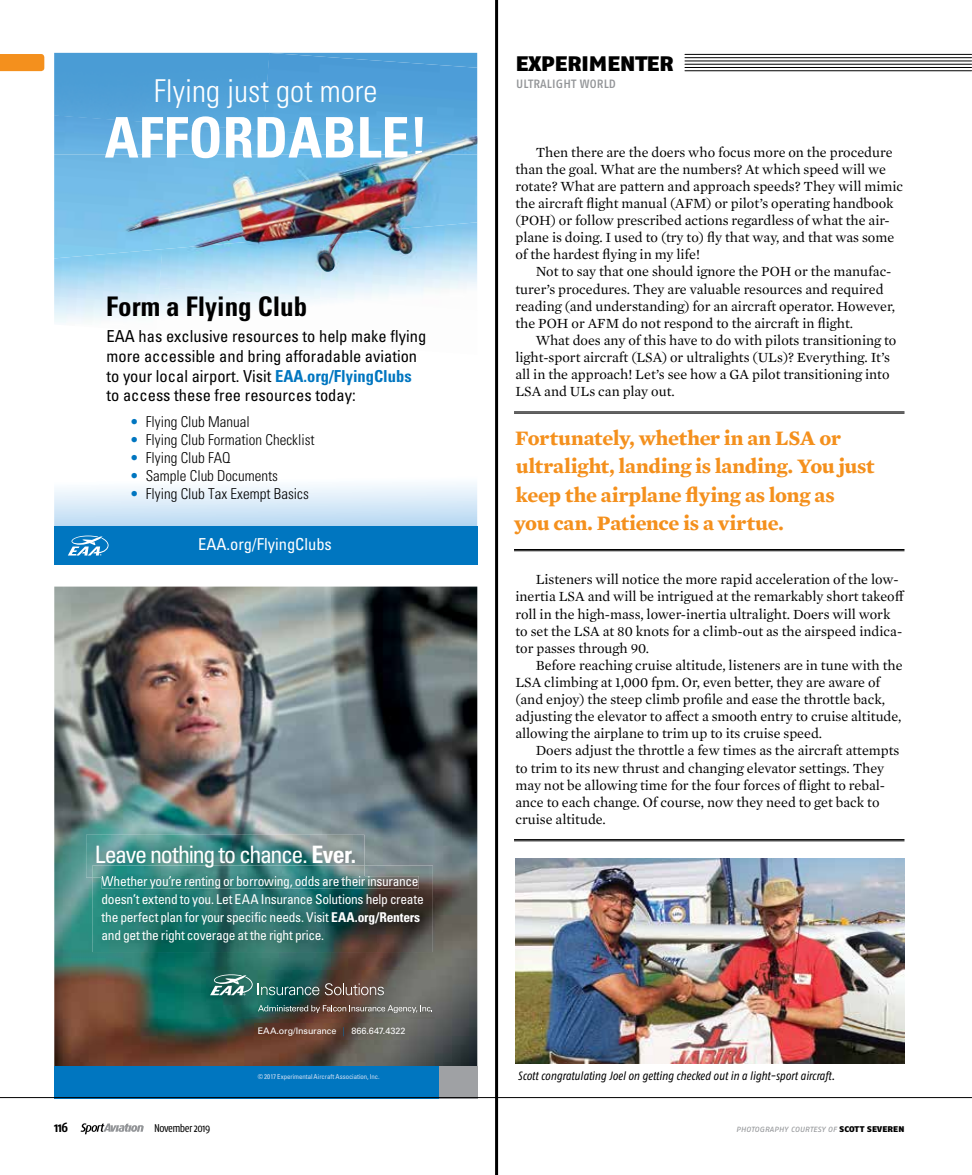
<style>
.page{position:relative;width:972px;height:1175px;background:#fff}
.page>*{position:absolute;margin:0;border:0;box-sizing:border-box;transform-origin:0 0}
.t1{font:700 condensed 56.1px "Univers LT Std";color:#fff}
.t2{font:300 condensed 31.5px "Univers LT Std";color:#fff}
.t3{font:700 condensed 27px "Univers LT Std";color:#000}
.t4{font:condensed 24px "Univers LT Std";letter-spacing:-.055em;color:#fff}
.t5{font:700 21px/28.5px "Mercury Text G1";letter-spacing:-.005em;color:#f4901d}
.t6{font:900 21px "Fago OT Extd";color:#000}
.t7{font:condensed 16.5px/19.8px "Univers LT Std";color:#000}
.t8{font:condensed 16.5px "Univers LT Std";color:#fff}
.t9{font:300 condensed 15px "Univers LT Std";color:#000}
.t10{font:14.25px/17.1px "Mercury Text G1";color:#000}
.t11{font:condensed 13.5px/18px "Univers LT Std";letter-spacing:-.02em;color:#fff}
.t12{font:700 condensed 13.5px "Fago OT";color:#000}
.t13{font:italic condensed 12px "Fago OT";letter-spacing:.005em;color:#000}
.t14{font:500 12px "Fago OT";letter-spacing:.01em;color:#939598}
.t15{font:condensed 11.25px "Fago OT";letter-spacing:-.04em;color:#000}
.t16{font:9px "Univers LT Std";letter-spacing:-.01em;color:#fff}
.t17{font:7.5px "Fago OT Extd Ita";letter-spacing:.02em;color:#939598}
.t18{font:condensed 6.75px "Univers LT Std";letter-spacing:-.01em;color:#d4e0f3}
.s1{font-weight:700;color:#0076c0}
.s2{color:#0076c0}
.s3{font-weight:700}
.s4{font-weight:300;color:#0076c0}
.s5{font-family:"Fago OT Extd";font-weight:900;font-size:8.25px;color:#000}
</style>
<div class="page">
<img style="left:54px;top:131px;width:423px;height:118px">
<img style="left:159px;top:235px;width:161px;height:53px">
<img style="left:320px;top:222px;width:157px;height:66px">
<img style="left:54px;top:249px;width:108px;height:74px">
<img style="left:54px;top:53px;width:210px;height:78px">
<img style="left:264px;top:53px;width:213px;height:93px">
<div style="left:54px;top:526px;width:423px;height:38px;background:#0076c0"></div>
<svg style="left:68px;top:535px;width:41px;height:20px"></svg>
<img style="left:127px;top:138px;width:347px;height:94px">
<img style="left:54px;top:586px;width:423px;height:479px">
<img style="left:92px;top:865px;width:341px;height:87px">
<img style="left:102px;top:876px;width:317px;height:12px">
<img style="left:86px;top:834px;width:278px;height:43px">
<img style="left:92px;top:865px;width:272px;height:12px">
<img style="left:102px;top:876px;width:262px;height:1px">
<div style="left:54px;top:1065px;width:385px;height:33px;background:#0076c0"></div>
<div style="left:439px;top:1065px;width:38px;height:33px;background:#9fa1a4"></div>
<img style="left:255px;top:1023px;width:154px;height:16px">
<img style="left:207px;top:970px;width:229px;height:46px">
<svg style="left:325px;top:983px;width:59px;height:12px"></svg>
<svg style="left:210px;top:974px;width:109px;height:21px;background:#477f78"></svg>
<svg style="left:258px;top:1005px;width:174px;height:8px"></svg>
<img style="left:515px;top:858px;width:389px;height:205px">
<hr style="left:514px;top:839px;width:390px;height:1px;background:#000">
<hr style="left:514px;top:840px;width:390px;height:1px;background:#000">
<hr style="left:514px;top:549px;width:390px;height:1px;background:#000">
<hr style="left:514px;top:550px;width:390px;height:1px;background:#000">
<hr style="left:514px;top:411px;width:390px;height:1px;background:#000">
<hr style="left:514px;top:413px;width:390px;height:1px;background:#000">
<svg style="left:0;top:52px;width:55px;height:19px"></svg>
<hr style="left:685px;top:54px;width:287px;height:1px;background:#000">
<hr style="left:685px;top:70px;width:287px;height:1px;background:#000">
<hr style="left:685px;top:67px;width:287px;height:1px;background:#000">
<hr style="left:685px;top:64px;width:287px;height:1px;background:#000">
<hr style="left:685px;top:61px;width:287px;height:1px;background:#000">
<hr style="left:685px;top:57px;width:287px;height:1px;background:#000">
<hr style="left:0;top:1097px;width:972px;height:1px;background:#000">
<svg style="left:81px;top:1123px;width:63px;height:11px"></svg>
<hr style="left:495px;top:0;width:3px;height:1174px;background:#000">
<h2 class="t2" style="left:154px;top:72px;width:225px">Flying just got more</h2>
<h1 class="t1" style="left:105px;top:103px;width:325px">AFFORDABLE!</h1>
<h3 class="t3" style="left:106px;top:289px;width:202px">Form a Flying Club</h3>
<p class="t7" style="left:107px;top:326px;width:321px">EAA has exclusive resources to help make flying more accessible and bring afforadable aviation to your local airport. Visit <span class="s1">EAA.org/FlyingClubs </span>to access these free resources today:</p>
<p class="t9" style="left:130px;top:412px;width:121px"><span class="s2">•</span> Flying Club Manual</p>
<p class="t9" style="left:130px;top:430px;width:186px"><span class="s2">•</span> Flying Club Formation Checklist</p>
<p class="t9" style="left:130px;top:448px;width:102px"><span class="s2">•</span> Flying Club FAQ</p>
<p class="t9" style="left:130px;top:466px;width:150px"><span class="s2">•</span> Sample Club Documents</p>
<p class="t9" style="left:130px;top:484px;width:181px"><span class="s2">•</span> Flying Club Tax Exempt Basics</p>
<p class="t8" style="left:198px;top:533px;width:135px">EAA.org/FlyingClubs</p>
<h3 class="t4" style="left:95px;top:839px;width:263px">Leave nothing to chance. <span class="s3">Ever.</span></h3>
<p class="t11" style="left:102px;top:872px;width:324px">Whether you’re renting or borrowing, odds are their insurance doesn’t extend to you. Let EAA Insurance Solutions help create the perfect plan for your specific needs. Visit <span class="s3">EAA.org/Renters </span>and get the right coverage at the right price.</p>
<h3 class="t6" style="left:516px;top:51px;width:159px">EXPERIMENTER</h3>
<p class="t14" style="left:516px;top:77px;width:101px">ULTRALIGHT WORLD</p>
<p class="t10" style="left:515px;top:143px;width:389px;text-indent:20px">Then there are the doers who focus more on the procedure than the goal. What are the numbers? At which speed will we rotate? What are pattern and approach speeds? They will mimic the aircraft flight manual (AFM) or pilot’s operating handbook (POH) or follow prescribed actions regardless of what the air&shy;plane is doing. I used to (try to) fly that way, and that was some of the hardest flying in my life!</p>
<p class="t10" style="left:515px;top:262px;width:381px;text-indent:20px">Not to say that one should ignore the POH or the manufac&shy;turer’s procedures. They are valuable resources and required reading (and understanding) for an aircraft operator. However, the POH or AFM do not respond to the aircraft in flight.</p>
<p class="t10" style="left:515px;top:331px;width:383px;text-indent:20px">What does any of this have to do with pilots transitioning to light-sport aircraft (LSA) or ultralights (ULs)? Everything. It’s all in the approach! Let’s see how a GA pilot transitioning into LSA and ULs can play out.</p>
<h3 class="t5" style="left:514px;top:422px;width:362px">Fortunately, whether in an LSA or ultralight, landing is landing. You just keep the airplane flying as long as<br>you can. Patience is a virtue.</h3>
<p class="t10" style="left:515px;top:570px;width:391px;text-indent:20px">Listeners will notice the more rapid acceleration of the low&shy;inertia LSA and will be intrigued at the remarkably short takeoff roll in the high-mass, lower-inertia ultralight. Doers will work to set the LSA at 80 knots for a climb-out as the airspeed indica&shy;tor passes through 90.</p>
<p class="t10" style="left:515px;top:656px;width:389px;text-indent:20px">Before reaching cruise altitude, listeners are in tune with the LSA climbing at 1,000 fpm. Or, even better, they are aware of (and enjoy) the steep climb profile and ease the throttle back, adjusting the elevator to affect a smooth entry to cruise altitude, allowing the airplane to trim up to its cruise speed.</p>
<p class="t10" style="left:515px;top:741px;width:385px;text-indent:20px">Doers adjust the throttle a few times as the aircraft attempts to trim to its new thrust and changing elevator settings. They may not be allowing time for the four forces of flight to rebal&shy;ance to each change. Of course, now they need to get back to cruise altitude.</p>
<p class="t16" style="left:258px;top:1026px;width:149px">EAA.org/Insurance <span class="s4">|</span> 866.647.4322</p>
<p class="t18" style="left:258px;top:1072px;width:124px">© 2017 Experimental Aircraft Association, Inc.</p>
<p class="t13" style="left:518px;top:1069px;width:319px">Scott congratulating Joel on getting checked out in a light-sport aircraft.</p>
<p class="t12" style="left:54px;top:1118px;width:16px">116</p>
<p class="t15" style="left:154px;top:1121px;width:58px">November 2019</p>
<p class="t17" style="left:736px;top:1124px;width:170px">PHOTOGRAPHY COURTESY OF <span class="s5">SCOTT SEVEREN</span></p>
</div>
